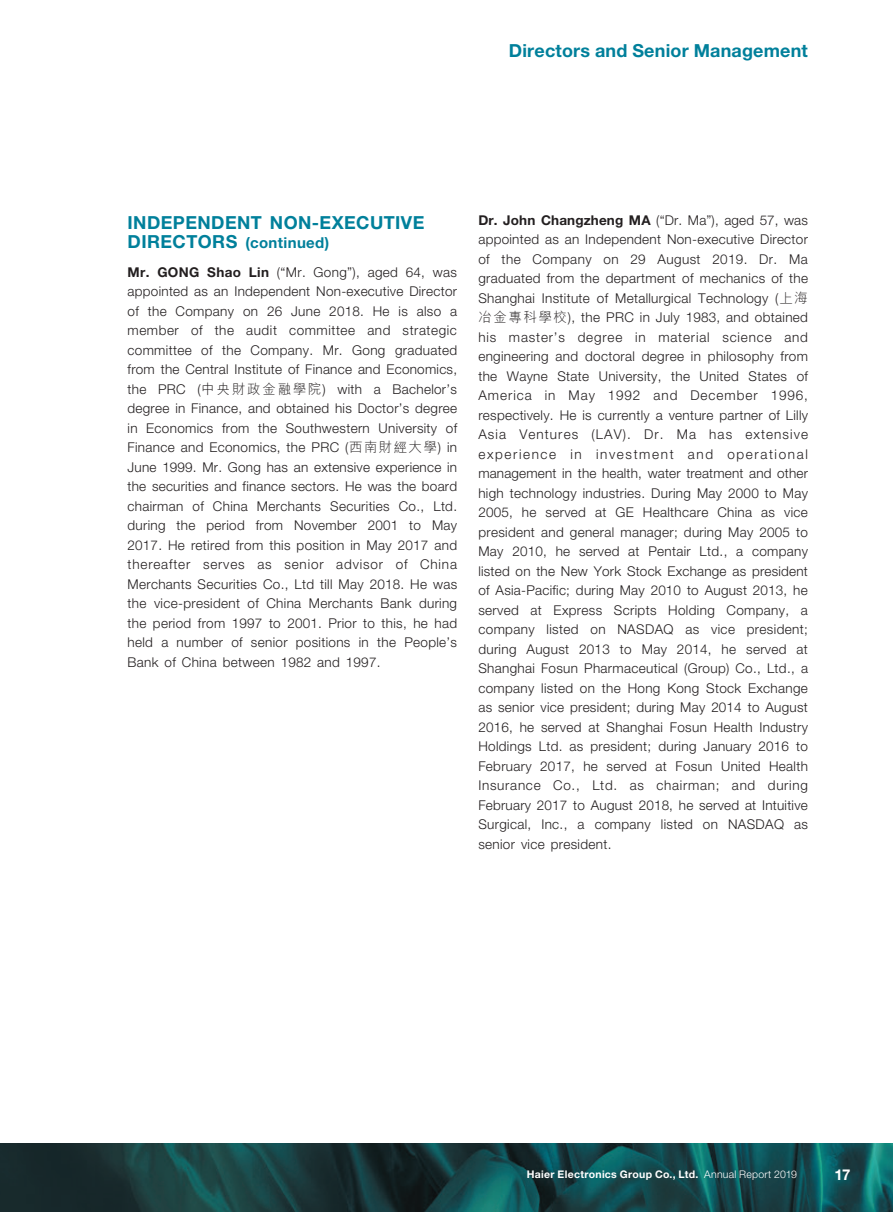
<style>
.page{position:relative;width:893px;height:1212px;background:#fff}
.page>*{position:absolute;margin:0;border:0;box-sizing:border-box;transform-origin:0 0}
._03_H1{font:700 18px "Helvetica Neue LT Std";letter-spacing:.01em;color:#00809b}
._03_H1-2{font:700 15px "Helvetica Neue LT Std";letter-spacing:.025em;color:#00809b}
.t1{font:700 15px "Helvetica Neue LT Std";color:#fff}
._01_Body_Text{font:300 13.5px/19.5px "Helvetica Neue LT Std";letter-spacing:.025em;color:#231f20;text-align:justify}
.t2{font:700 10.5px "Helvetica Neue LT Std";letter-spacing:.03em;color:#fff}
.s1{font-size:18px}
.s2{font-weight:700}
.s3{font-family:"M Hei HK"}
.s4{font-weight:300}
</style>
<div class="page">
<img style="left:0;top:1144px;width:893px;height:68px">
<h1 class="_03_H1" style="left:509px;top:40px;width:300px">Directors and Senior Management</h1>
<p class="_03_H1" style="left:128px;top:211px;width:298px">INDEPENDENT NON-EXECUTIVE</p>
<p class="_03_H1-2" style="left:128px;top:234px;width:203px"><span class="s1">DIRECTORS</span> (continued)</p>
<p class="_01_Body_Text" style="left:128px;top:262px;width:331px"><span class="s2">Mr. GONG Shao Lin</span> (“Mr. Gong”), aged 64, was appointed as an Independent Non-executive Director of the Company on 26 June 2018. He is also a member of the audit committee and strategic committee of the Company. Mr. Gong graduated from the Central Institute of Finance and Economics, the PRC (<span class="s3">中央財政金融學院</span>) with a Bachelor’s degree in Finance, and obtained his Doctor’s degree in Economics from the Southwestern University of Finance and Economics, the PRC (<span class="s3">西南財經大學</span>) in June 1999. Mr. Gong has an extensive experience in the securities and finance sectors. He was the board chairman of China Merchants Securities Co., Ltd. during the period from November 2001 to May 2017. He retired from this position in May 2017 and thereafter serves as senior advisor of China Merchants Securities Co., Ltd till May 2018. He was the vice-president of China Merchants Bank during the period from 1997 to 2001. Prior to this, he had held a number of senior positions in the People’s Bank of China between 1982 and 1997.</p>
<p class="_01_Body_Text" style="left:478px;top:210px;width:331px"><span class="s2">Dr. John Changzheng MA</span> (“Dr. Ma”), aged 57, was appointed as an Independent Non-executive Director of the Company on 29 August 2019. Dr. Ma graduated from the department of mechanics of the Shanghai Institute of Metallurgical Technology (<span class="s3">上海冶金專科學校</span>), the PRC in July 1983, and obtained his master’s degree in material science and engineering and doctoral degree in philosophy from the Wayne State University, the United States of America in May 1992 and December 1996, respectively. He is currently a venture partner of Lilly Asia Ventures (LAV). Dr. Ma has extensive experience in investment and operational management in the health, water treatment and other high technology industries. During May 2000 to May 2005, he served at GE Healthcare China as vice president and general manager; during May 2005 to May 2010, he served at Pentair Ltd., a company listed on the New York Stock Exchange as president of Asia-Pacific; during May 2010 to August 2013, he served at Express Scripts Holding Company, a company listed on NASDAQ as vice president; during August 2013 to May 2014, he served at Shanghai Fosun Pharmaceutical (Group) Co., Ltd., a company listed on the Hong Kong Stock Exchange as senior vice president; during May 2014 to August 2016, he served at Shanghai Fosun Health Industry Holdings Ltd. as president; during January 2016 to February 2017, he served at Fosun United Health Insurance Co., Ltd. as chairman; and during February 2017 to August 2018, he served at Intuitive Surgical, Inc., a company listed on NASDAQ as senior vice president.</p>
<p class="t2" style="left:527px;top:1167px;width:272px">Haier Electronics Group Co., Ltd. <span class="s4">Annual Report 2019</span></p>
<p class="t1" style="left:835px;top:1165px;width:17px">17</p>
</div>
